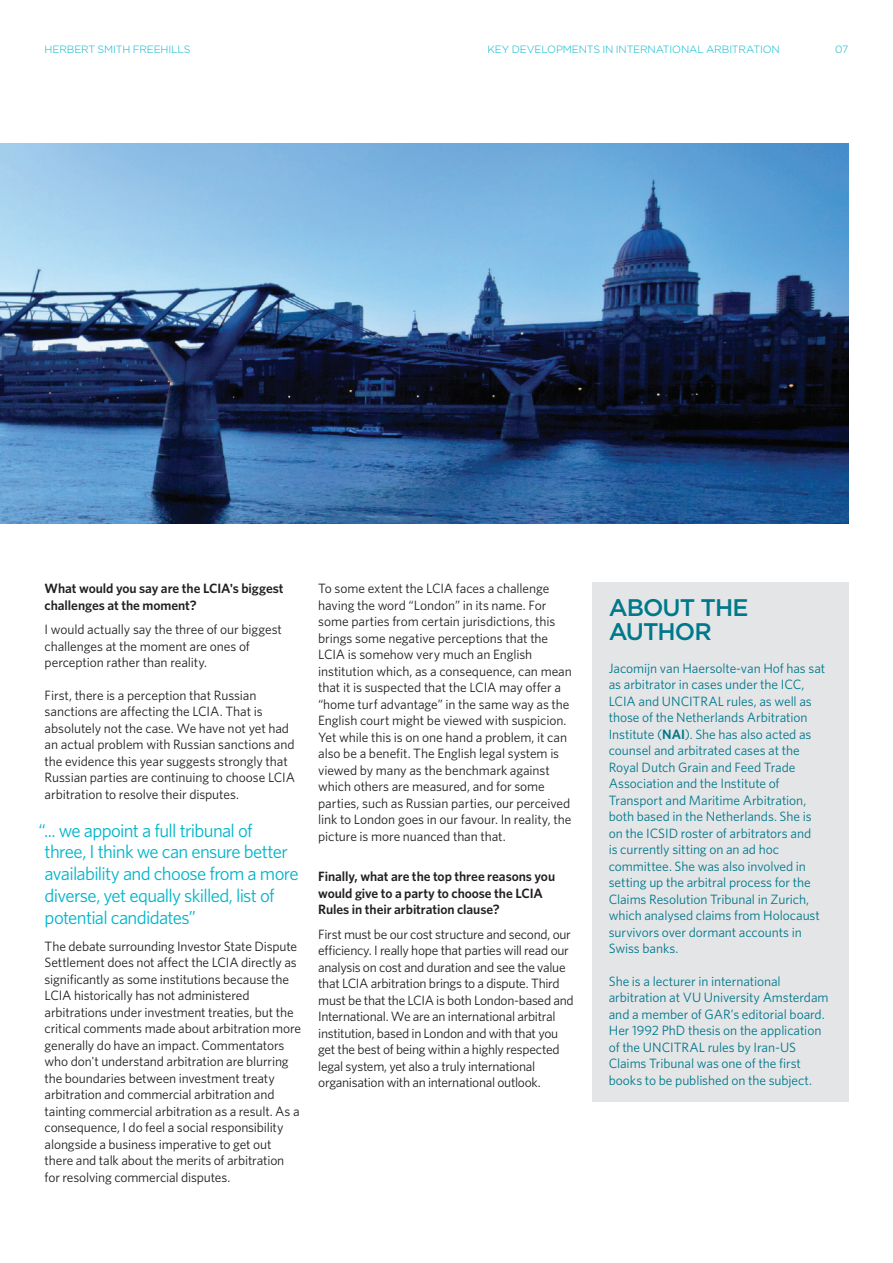
<style>
.page{position:relative;width:893px;height:1263px;background:#fff}
.page>*{position:absolute;margin:0;border:0;box-sizing:border-box;transform-origin:0 0}
.Heading{font:500 24px/24px "Gotham";letter-spacing:-.04em;color:#00788b}
.t1{font:18.75px/21.8px "Whitney";letter-spacing:-.035em;color:#00b5cb}
.Body_Text{font:13.5px/16.5px "Whitney";letter-spacing:-.01em;color:#231f20}
.Body_Text-2{font:13.5px/16.5px "Whitney";letter-spacing:-.005em;color:#00788b}
.Body_Heading_1{font:600 13.5px/16.5px "Whitney";letter-spacing:-.005em;color:#231f20}
.t2{font:300 10.5px "Gotham";letter-spacing:-.015em;color:#00b5cb}
.s1{font-weight:600}
</style>
<div class="page">
<div style="left:592px;top:583px;width:256px;height:519px;background:#e4e5e7"></div>
<img style="left:0;top:144px;width:848px;height:380px">
<p class="t2" style="left:45px;top:43px;width:147px">HERBERT SMITH FREEHILLS</p>
<p class="t2" style="left:487px;top:43px;width:294px">KEY DEVELOPMENTS IN INTERNATIONAL ARBITRATION</p>
<p class="t2" style="left:835px;top:43px;width:15px">07</p>
<p class="Body_Heading_1" style="left:45px;top:580px;width:240px">What would you say are the LCIA's biggest challenges at the moment?</p>
<p class="Body_Text" style="left:45px;top:621px;width:239px">I would actually say the three of our biggest challenges at the moment are ones of perception rather than reality.</p>
<p class="Body_Text" style="left:45px;top:686px;width:252px">First, there is a perception that Russian sanctions are affecting the LCIA. That is absolutely not the case. We have not yet had an actual problem with Russian sanctions and the evidence this year suggests strongly that Russian parties are continuing to choose LCIA arbitration to resolve their disputes.</p>
<p class="t1" style="left:45px;top:819px;width:256px;text-indent:-6px">“... we appoint a full tribunal of three, I think we can ensure better availability and choose from a more diverse, yet equally skilled, list of potential candidates”</p>
<p class="Body_Text" style="left:45px;top:938px;width:258px">The debate surrounding Investor State Dispute Settlement does not affect the LCIA directly as significantly as some institutions because the LCIA historically has not administered arbitrations under investment treaties, but the critical comments made about arbitration more generally do have an impact. Commentators who don't understand arbitration are blurring the boundaries between investment treaty arbitration and commercial arbitration and tainting commercial arbitration as a result. As a consequence, I do feel a social responsibility alongside a business imperative to get out there and talk about the merits of arbitration for resolving commercial disputes.</p>
<p class="Body_Text" style="left:318px;top:580px;width:255px">To some extent the LCIA faces a challenge having the word “London” in its name. For some parties from certain jurisdictions, this brings some negative perceptions that the LCIA is somehow very much an English institution which, as a consequence, can mean that it is suspected that the LCIA may offer a “home turf advantage” in the same way as the English court might be viewed with suspicion.<br>Yet while this is on one hand a problem, it can also be a benefit. The English legal system is viewed by many as the benchmark against which others are measured, and for some parties, such as Russian parties, our perceived link to London goes in our favour. In reality, the picture is more nuanced than that.</p>
<p class="Body_Heading_1" style="left:318px;top:868px;width:238px">Finally, what are the top three reasons you would give to a party to choose the LCIA<br>Rules in their arbitration clause?</p>
<p class="Body_Text" style="left:318px;top:925px;width:257px">First must be our cost structure and second, our efficiency. I really hope that parties will read our analysis on cost and duration and see the value that LCIA arbitration brings to a dispute. Third must be that the LCIA is both London-based and International. We are an international arbitral institution, based in London and with that you get the best of being within a highly respected legal system, yet also a truly international organisation with an international outlook.</p>
<p class="Heading" style="left:609px;top:596px;width:141px">ABOUT THE<br>AUTHOR</p>
<p class="Body_Text-2" style="left:609px;top:659px;width:218px">Jacomijn van Haersolte-van Hof has sat as arbitrator in cases under the ICC, LCIA and UNCITRAL rules, as well as those of the Netherlands Arbitration Institute (<span class="s1">NAI</span>). She has also acted as counsel and arbitrated cases at the Royal Dutch Grain and Feed Trade Association and the Institute of Transport and Maritime Arbitration, both based in the Netherlands. She is on the ICSID roster of arbitrators and<br>is currently sitting on an ad hoc committee. She was also involved in setting up the arbitral process for the Claims Resolution Tribunal in Zurich, which analysed claims from Holocaust survivors over dormant accounts in Swiss banks.</p>
<p class="Body_Text-2" style="left:609px;top:972px;width:221px">She is a lecturer in international arbitration at VU University Amsterdam and a member of GAR’s editorial board.<br>Her 1992 PhD thesis on the application of the UNCITRAL rules by Iran-US Claims Tribunal was one of the first books to be published on the subject.</p>
</div>
